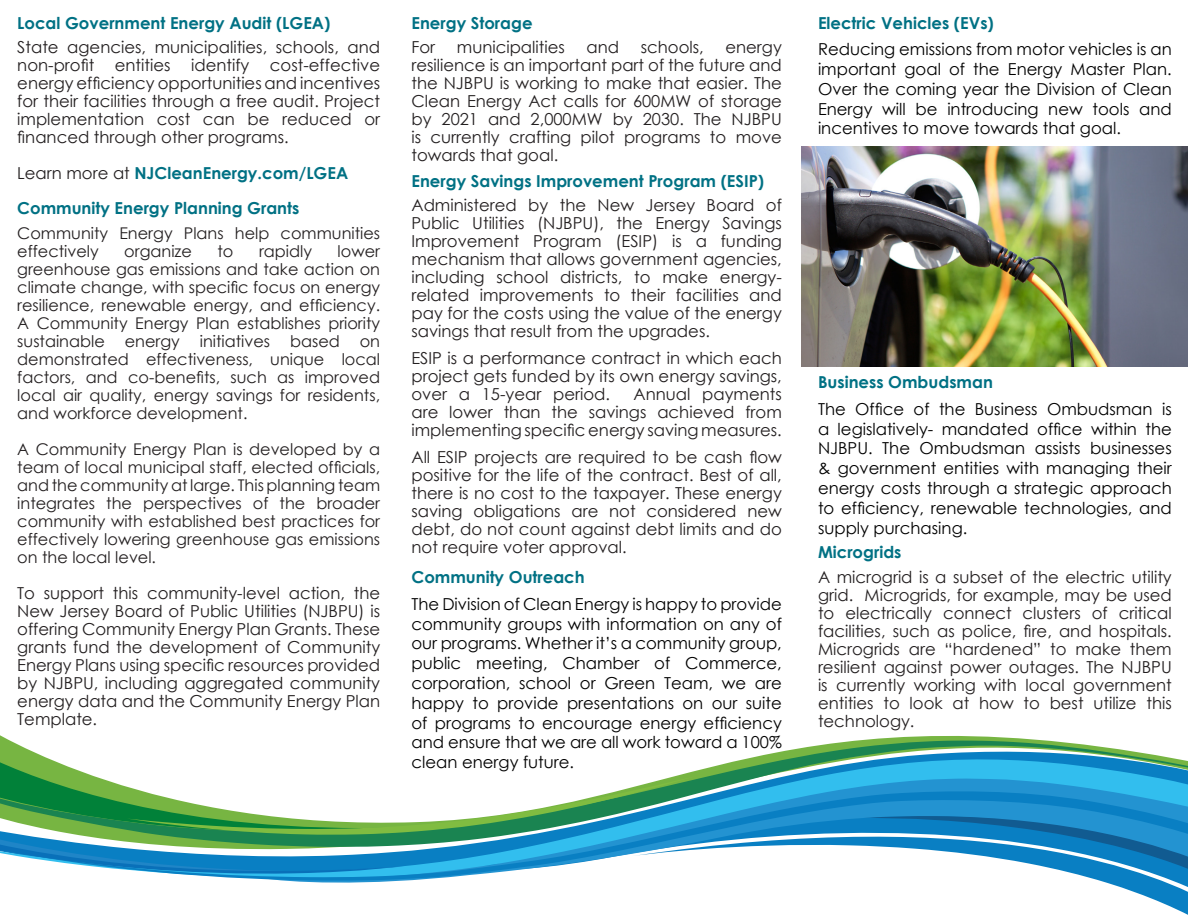
<style>
.page{position:relative;width:1188px;height:918px;background:#fff}
.page>*{position:absolute;margin:0;border:0;box-sizing:border-box;transform-origin:0 0}
.t1{font:16.5px/18px "Century Gothic";color:#231f20;text-align:justify}
.t2{font:16.5px/19.8px "Century Gothic";color:#000;text-align:justify}
.t3{font:700 16.5px "Century Gothic";color:#007184}
.t4{font:16.2px/18px "Century Gothic";color:#231f20;text-align:justify}
.s1{font-weight:400;color:#231f20}
</style>
<div class="page">
<img style="left:802px;top:146px;width:386px;height:221px">
<svg style="left:0;top:741px;width:1087px;height:4px"></svg>
<svg style="left:0;top:745px;width:1166px;height:12px"></svg>
<svg style="left:1101px;top:881px;width:87px;height:34px"></svg>
<svg style="left:0;top:757px;width:1188px;height:33px"></svg>
<svg style="left:178px;top:790px;width:1010px;height:91px"></svg>
<svg style="left:864px;top:813px;width:324px;height:67px"></svg>
<svg style="left:0;top:775px;width:699px;height:99px"></svg>
<p class="t3" style="left:17px;top:10px;width:315px">Local Government Energy Audit (LGEA)</p>
<p class="t1" style="left:17px;top:38px;width:364px">State agencies, municipalities, schools, and non-profit entities identify cost-effective energy efficiency opportunities and incentives for their facilities through a free audit. Project implementation cost can be reduced or financed through other programs.</p>
<p class="t3" style="left:17px;top:161px;width:333px"><span class="s1">Learn more at</span> NJCleanEnergy.com/LGEA</p>
<p class="t3" style="left:17px;top:195px;width:284px">Community Energy Planning Grants</p>
<p class="t4" style="left:17px;top:224px;width:364px">Community Energy Plans help communities effectively</p>
<p class="t4" style="left:124px;top:242px;width:69px">organize</p>
<p class="t4" style="left:218px;top:242px;width:18px">to</p>
<p class="t4" style="left:259px;top:242px;width:55px">rapidly</p>
<p class="t4" style="left:17px;top:242px;width:364px;text-indent:320px">lower greenhouse gas emissions and take action on climate change, with specific focus on energy resilience, renewable energy, and efficiency.<br>A Community Energy Plan establishes priority sustainable energy initiatives based on demonstrated effectiveness, unique local factors, and co-benefits, such as improved local air quality, energy savings for residents, and workforce development.</p>
<p class="t4" style="left:17px;top:440px;width:364px">A Community Energy Plan is developed by a team of local municipal staff, elected officials, and the community at large. This planning team integrates the perspectives of the broader community with established best practices for effectively lowering greenhouse gas emissions on the local level.</p>
<p class="t1" style="left:17px;top:584px;width:364px">To support this community-level action, the New Jersey Board of Public Utilities (NJBPU) is offering Community Energy Plan Grants. These grants fund the development of Community Energy Plans using specific resources provided by NJBPU, including aggregated community energy data and the Community Energy Plan Template.</p>
<p class="t3" style="left:411px;top:10px;width:123px">Energy Storage</p>
<p class="t1" style="left:411px;top:38px;width:25px">For</p>
<p class="t1" style="left:457px;top:38px;width:109px">municipalities</p>
<p class="t1" style="left:587px;top:38px;width:34px">and</p>
<p class="t1" style="left:641px;top:38px;width:65px">schools,</p>
<p class="t1" style="left:411px;top:38px;width:372px;text-indent:314px">energy resilience is an important part of the future and the NJBPU is working to make that easier. The Clean Energy Act calls for 600MW of storage by 2021 and 2,000MW by 2030. The NJBPU is currently crafting pilot programs to move towards that goal.</p>
<p class="t3" style="left:411px;top:168px;width:354px">Energy Savings Improvement Program (ESIP)</p>
<p class="t1" style="left:411px;top:196px;width:372px">Administered by the New Jersey Board of Public Utilities (NJBPU), the Energy Savings Improvement Program (ESIP) is a funding mechanism that allows government agencies, including school districts, to make energy&shy;related improvements to their facilities and pay for the costs using the value of the energy savings that result from the upgrades.</p>
<p class="t1" style="left:411px;top:349px;width:372px">ESIP is a performance contract in which each project gets funded by its own energy savings, over a 15-year period.</p>
<p class="t1" style="left:411px;top:385px;width:372px;text-indent:222px">Annual payments are lower than the savings achieved from implementing specific energy saving measures.</p>
<p class="t1" style="left:411px;top:448px;width:372px">All ESIP projects are required to be cash flow positive for the life of the contract. Best of all, there is no cost to the taxpayer. These energy saving obligations are not considered new debt, do not count against debt limits and do not require voter approval.</p>
<p class="t3" style="left:411px;top:565px;width:175px">Community Outreach</p>
<p class="t2" style="left:411px;top:594px;width:372px">The Division of Clean Energy is happy to provide community groups with information on any of our programs. Whether it’s a community group, public meeting, Chamber of Commerce, corporation, school or Green Team, we are happy to provide presentations on our suite of programs to encourage energy efficiency and ensure that we are all work toward a 100% clean energy future.</p>
<p class="t3" style="left:818px;top:10px;width:177px">Electric Vehicles (EVs)</p>
<p class="t2" style="left:818px;top:39px;width:355px">Reducing emissions from motor vehicles is an important goal of the Energy Master Plan.<br>Over the coming year the Division of Clean Energy will be introducing new tools and incentives to move towards that goal.</p>
<p class="t3" style="left:818px;top:370px;width:176px">Business Ombudsman</p>
<p class="t2" style="left:818px;top:399px;width:355px">The Office of the Business Ombudsman is a legislatively- mandated office within the NJBPU. The Ombudsman assists businesses &amp; government entities with managing their energy costs through a strategic approach to efficiency, renewable technologies, and supply purchasing.</p>
<p class="t3" style="left:818px;top:540px;width:85px">Microgrids</p>
<p class="t1" style="left:818px;top:568px;width:355px">A microgrid is a subset of the electric utility grid. Microgrids, for example, may be used to electrically connect clusters of critical facilities, such as police, fire, and hospitals.<br>Microgrids are “hardened” to make them resilient against power outages. The NJBPU is currently working with local government entities to look at how to best utilize this technology.</p>
</div>
